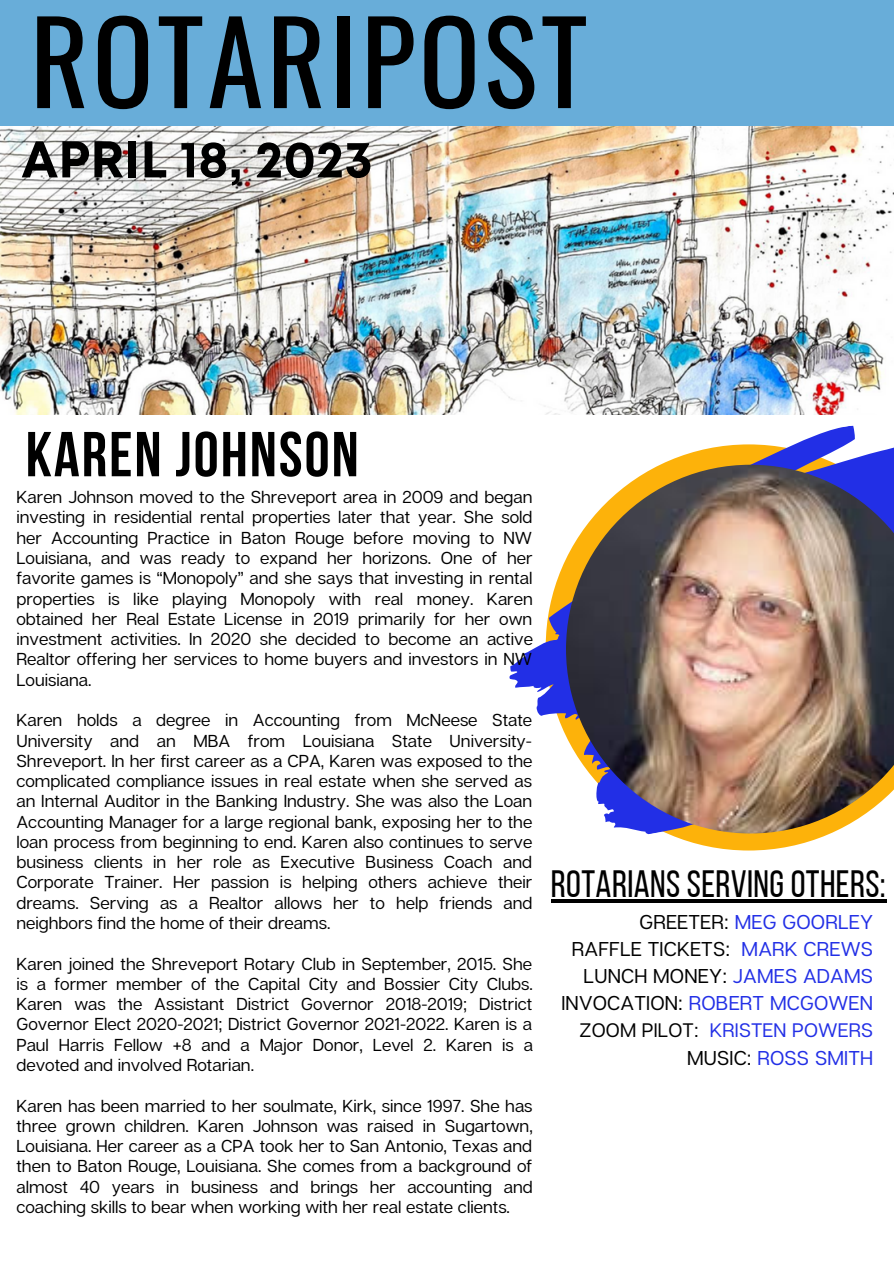
<style>
.page{position:relative;width:894px;height:1264px;background:#fff}
.page>*{position:absolute;margin:0;border:0;box-sizing:border-box;transform-origin:0 0}
.t1{font:113.1px "Oswald";letter-spacing:.03em;color:#000}
.t2{font:700 63.3px "Bebas Neue";letter-spacing:.03em;color:#000}
.t3{font:700 51.45px "Mont";color:#000}
.t4{font:37.95px "Bebas Neue";letter-spacing:.01em;color:#000}
.t5{font:19.95px/27px "Articulat CF";letter-spacing:.01em;color:#000;text-align:right}
.t6{font:19.95px "Articulat CF";letter-spacing:.01em;color:#222fe6}
.t7{font:19.5px "Articulat CF";letter-spacing:.01em;color:#222fe6}
.t8{font:17.25px/20.2px "Articulat CF";color:#000;text-align:justify}
.s1{color:#222fe6}
.s2{color:#000}
</style>
<div class="page">
<svg style="left:648px;top:834px;width:181px;height:16px;fill:#fdb20a"></svg>
<svg style="left:509px;top:425px;width:384px;height:409px"></svg>
<img style="left:566px;top:465px;width:327px;height:368px">
<div style="left:0;top:0;width:893px;height:225px;background:#68add9"></div>
<img style="left:0;top:126px;width:893px;height:288px">
<hr style="left:550px;top:899px;width:335px;height:3px;background:#000">
<h1 class="t1" style="left:30px;top:-27px;width:559px">ROTARIPOST</h1>
<h3 class="t3" style="left:21px;top:140px;width:353px">APRIL 18, 2023</h3>
<h2 class="t2" style="left:26px;top:429px;width:334px">KAREN JOHNSON</h2>
<p class="t8" style="left:16px;top:486px;width:518px">Karen Johnson moved to the Shreveport area in 2009 and began investing in residential rental properties later that year. She sold her Accounting Practice in Baton Rouge before moving to NW Louisiana, and was ready to expand her horizons. One of her favorite games is “Monopoly” and she says that investing in rental properties is like playing Monopoly with real money. Karen obtained her Real Estate License in 2019 primarily for her own investment activities. In 2020 she decided to become an active Realtor offering her services to home buyers and investors in NW Louisiana.</p>
<p class="t8" style="left:16px;top:709px;width:517px">Karen holds a degree in Accounting from McNeese State University and an MBA from Louisiana State University-Shreveport. In her first career as a CPA, Karen was exposed to the complicated compliance issues in real estate when she served as an Internal Auditor in the Banking Industry. She was also the Loan Accounting Manager for a large regional bank, exposing her to the loan process from beginning to end. Karen also continues to serve business clients in her role as Executive Business Coach and Corporate Trainer. Her passion is helping others achieve their dreams. Serving as a Realtor allows her to help friends and neighbors find the home of their dreams.</p>
<p class="t8" style="left:16px;top:952px;width:518px">Karen joined the Shreveport Rotary Club in September, 2015. She is a former member of the Capital City and Bossier City Clubs.<br>Karen was the Assistant District Governor 2018-2019; District Governor Elect 2020-2021; District Governor 2021-2022. Karen is a Paul Harris Fellow +8 and a Major Donor, Level 2. Karen is a devoted and involved Rotarian.</p>
<p class="t8" style="left:16px;top:1094px;width:517px">Karen has been married to her soulmate, Kirk, since 1997. She has three grown children. Karen Johnson was raised in Sugartown, Louisiana. Her career as a CPA took her to San Antonio, Texas and then to Baton Rouge, Louisiana. She comes from a background of almost 40 years in business and brings her accounting and coaching skills to bear when working with her real estate clients.</p>
<h3 class="t4" style="left:550px;top:868px;width:336px">ROTARIANS SERVING OTHERS:</h3>
<p class="t5" style="left:561px;top:908px;width:313px">GREETER: <span class="s1">MEG GOORLEY<br></span>RAFFLE TICKETS: <span class="s1">MARK CREWS<br></span>LUNCH MONEY: <span class="s1">JAMES ADAMS<br></span>INVOCATION: <span class="s1">ROBERT MCGOWEN</span></p>
<p class="t7" style="left:579px;top:1018px;width:295px"><span class="s2">ZOOM PILOT:</span> KRISTEN POWERS</p>
<p class="t6" style="left:687px;top:1044px;width:187px"><span class="s2">MUSIC:</span> ROSS SMITH</p>
</div>
